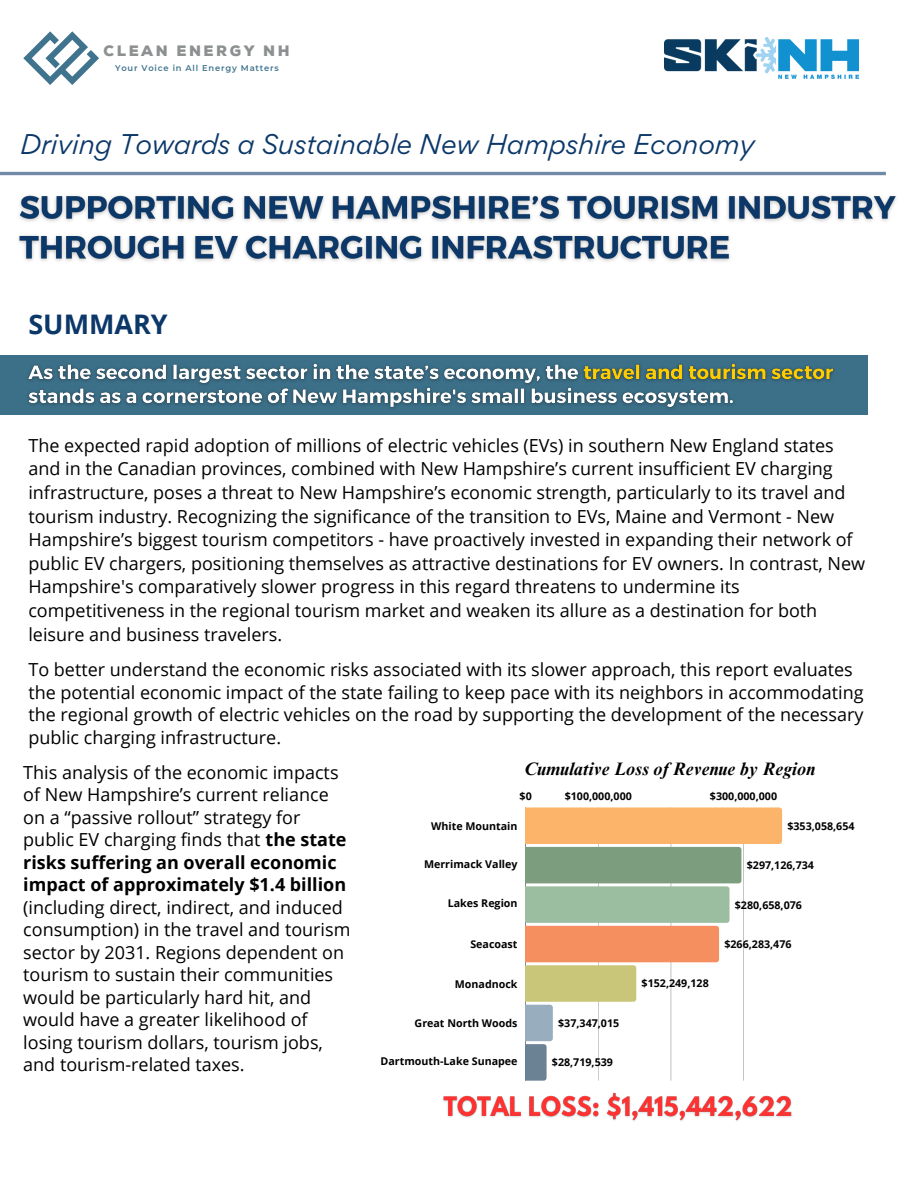
<style>
.page{position:relative;width:918px;height:1188px;background:#fff}
.page>*{position:absolute;margin:0;border:0;box-sizing:border-box;transform-origin:0 0}
.t1{font:700 27px "Open Sans";color:#0c3869}
.t2{font:italic 25.5px "Gordita";color:#0c3869}
.t3{font:18px/22.5px "Open Sans";color:#000}
.t4{font:italic 700 18px "Times NRMT Pro";color:#000}
.t5{font:900 15px "Nexa";letter-spacing:.17em;color:#8d9091}
.t6{font:700 10.65px "Open Sans";color:#000}
.t7{font:600 8.4px "Montserrat";letter-spacing:.1em;color:#40748e}
.s1{font-weight:700}
</style>
<div class="page">
<div style="left:0;top:355px;width:868px;height:60px;background:#3c7089"></div>
<svg style="left:23px;top:31px;width:76px;height:54px"></svg>
<div style="left:0;top:171px;width:886px;height:5px;background:#e5e9ef"></div>
<img style="left:18px;top:195px;width:878px;height:67px">
<hr style="left:0;top:172px;width:886px;height:3px;background:#0c3869">
<hr style="left:525px;top:807px;width:1px;height:274px;background:#000">
<svg style="left:526px;top:807px;width:256px;height:274px"></svg>
<img style="left:665px;top:37px;width:193px;height:42px">
<img style="left:28px;top:363px;width:806px;height:46px">
<img style="left:443px;top:1093px;width:349px;height:28px">
<p class="t5" style="left:104px;top:42px;width:187px">CLEAN ENERGY NH</p>
<p class="t7" style="left:115px;top:63px;width:165px">Your Voice in All Energy Matters</p>
<p class="t2" style="left:20px;top:127px;width:736px">Driving Towards a Sustainable New Hampshire Economy</p>
<p class="t1" style="left:28px;top:306px;width:141px">SUMMARY</p>
<p class="t3" style="left:28px;top:433px;width:807px">The expected rapid adoption of millions of electric vehicles (EVs) in southern New England states</p>
<h3 class="t3" style="left:28px;top:456px;width:838px;line-height:23.7px">and in the Canadian provinces, combined with New Hampshire’s current insufficient EV charging infrastructure, poses a threat to New Hampshire’s economic strength, particularly to its travel and tourism industry. Recognizing the significance of the transition to EVs, Maine and Vermont - New Hampshire’s biggest tourism competitors - have proactively invested in expanding their network of public EV chargers, positioning themselves as attractive destinations for EV owners. In contrast, New Hampshire's comparatively slower progress in this regard threatens to undermine its competitiveness in the regional tourism market and weaken its allure as a destination for both leisure and business travelers.</h3>
<p class="t3" style="left:28px;top:658px;width:837px">To better understand the economic risks associated with its slower approach, this report evaluates the potential economic impact of the state failing to keep pace with its neighbors in accommodating the regional growth of electric vehicles on the road by supporting the development of the necessary public charging infrastructure.</p>
<h2 class="t3" style="left:23px;top:760px;width:329px">This analysis of the economic impacts of New Hampshire’s current reliance on a “passive rollout” strategy for public EV charging finds that <span class="s1">the state risks suffering an overall economic impact of approximately $1.4 billion </span>(including direct, indirect, and induced consumption) in the travel and tourism sector by 2031. Regions dependent on tourism to sustain their communities would be particularly hard hit, and would have a greater likelihood of losing tourism dollars, tourism jobs, and tourism-related taxes.</h2>
<p class="t4" style="left:524px;top:762px;width:292px">Cumulative Loss of Revenue by Region</p>
<p class="t6" style="left:520px;top:789px;width:14px">$0</p>
<p class="t6" style="left:565px;top:789px;width:69px">$100,000,000</p>
<p class="t6" style="left:710px;top:789px;width:69px">$300,000,000</p>
<p class="t6" style="left:431px;top:819px;width:88px">White Mountain</p>
<p class="t6" style="left:787px;top:818px;width:69px">$353,058,654</p>
<p class="t6" style="left:424px;top:857px;width:95px">Merrimack Valley</p>
<p class="t6" style="left:747px;top:858px;width:69px">$297,126,734</p>
<p class="t6" style="left:448px;top:896px;width:71px">Lakes Region</p>
<p class="t6" style="left:735px;top:897px;width:69px">$280,658,076</p>
<p class="t6" style="left:470px;top:937px;width:49px">Seacoast</p>
<p class="t6" style="left:724px;top:937px;width:69px">$266,283,476</p>
<p class="t6" style="left:455px;top:976px;width:64px">Monadnock</p>
<p class="t6" style="left:642px;top:976px;width:69px">$152,249,128</p>
<p class="t6" style="left:415px;top:1016px;width:105px">Great North Woods</p>
<p class="t6" style="left:558px;top:1016px;width:63px">$37,347,015</p>
<p class="t6" style="left:381px;top:1054px;width:139px">Dartmouth-Lake Sunapee</p>
<p class="t6" style="left:552px;top:1055px;width:63px">$28,719,539</p>
</div>
